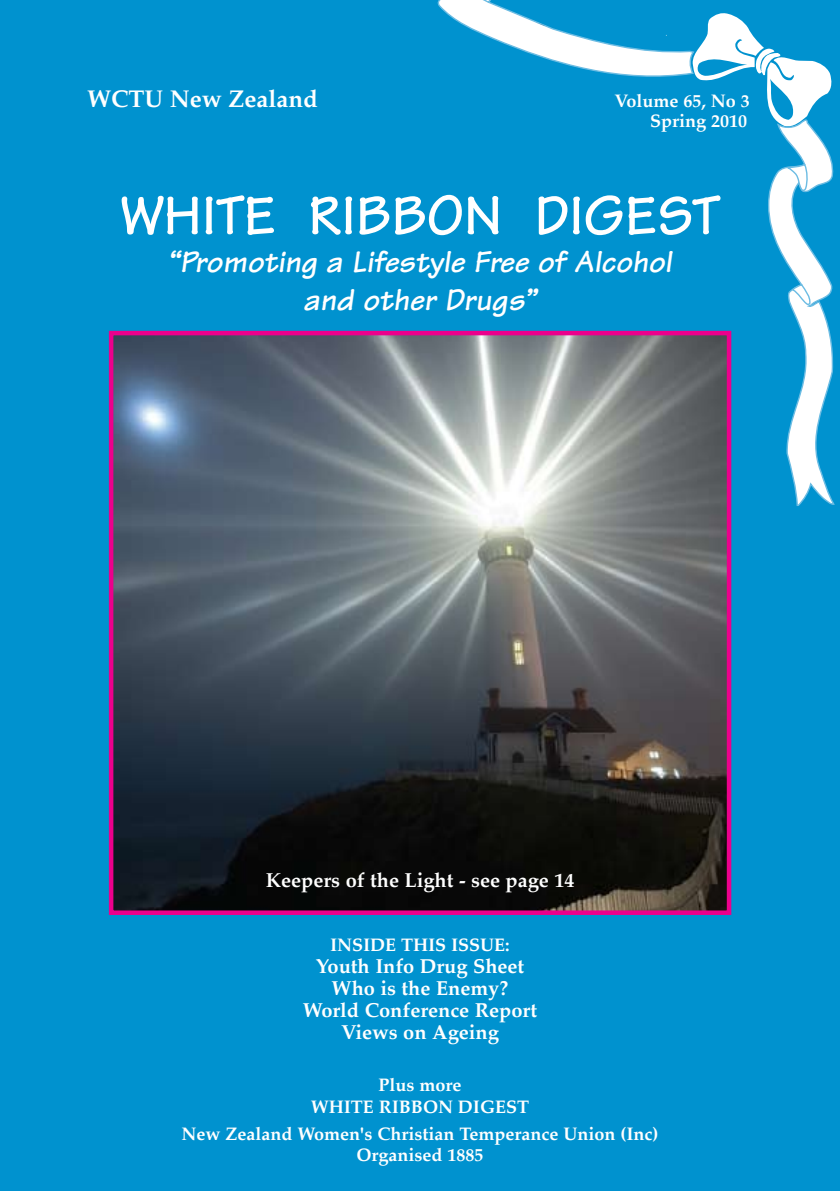
<style>
.page{position:relative;width:840px;height:1191px;background:#fff}
.page>*{position:absolute;margin:0;border:0;box-sizing:border-box;transform-origin:0 0}
.t1{font:700 58px "Tekton";color:#fff}
.t2{font:italic 700 32px/38px "Tekton";color:#fff;text-align:center}
.t3{font:700 24px "Palatino";color:#fff}
.t4{font:700 20px/22px "Palatino";color:#fff;text-align:center}
.t5{font:700 18px/21.6px "Palatino";color:#fff;text-align:center}
</style>
<div class="page">
<div style="left:0;top:0;width:839px;height:1191px;background:#0092cf"></div>
<svg style="left:425px;top:0;width:410px;height:507px"></svg>
<img style="left:115px;top:337px;width:609px;height:572px">
<div style="left:109px;top:331px;width:621px;height:584px;border:5px solid #ec008c"></div>
<h3 class="t3" style="left:87px;top:78px;width:232px">wctu New Zealand</h3>
<p class="t5" style="left:614px;top:89px;width:137px">Volume 65, No 3</p>
<p class="t5" style="left:649px;top:110px;width:98px">Spring 2010</p>
<h1 class="t1" style="left:120px;top:179px;width:600px">WHITE RIBBON DIGEST</h1>
<h2 class="t2" style="left:168px;top:243px;width:505px">“Promoting a Lifestyle Free of Alcohol and other Drugs”</h2>
<p class="t4" style="left:265px;top:868px;width:310px">Keepers of the Light - see page 14</p>
<p class="t5" style="left:330px;top:933px;width:181px">INSIDE THIS ISSUE:</p>
<p class="t4" style="left:303px;top:954px;width:235px">Youth Info Drug Sheet<br>Who is the Enemy?<br>World Conference Report<br>Views on Ageing</p>
<p class="t5" style="left:311px;top:1073px;width:219px">Plus more<br>WHITE RIBBON DIGEST</p>
<p class="t5" style="left:181px;top:1122px;width:478px">New Zealand Women's Christian Temperance Union (Inc)<br>Organised 1885</p>
</div>
